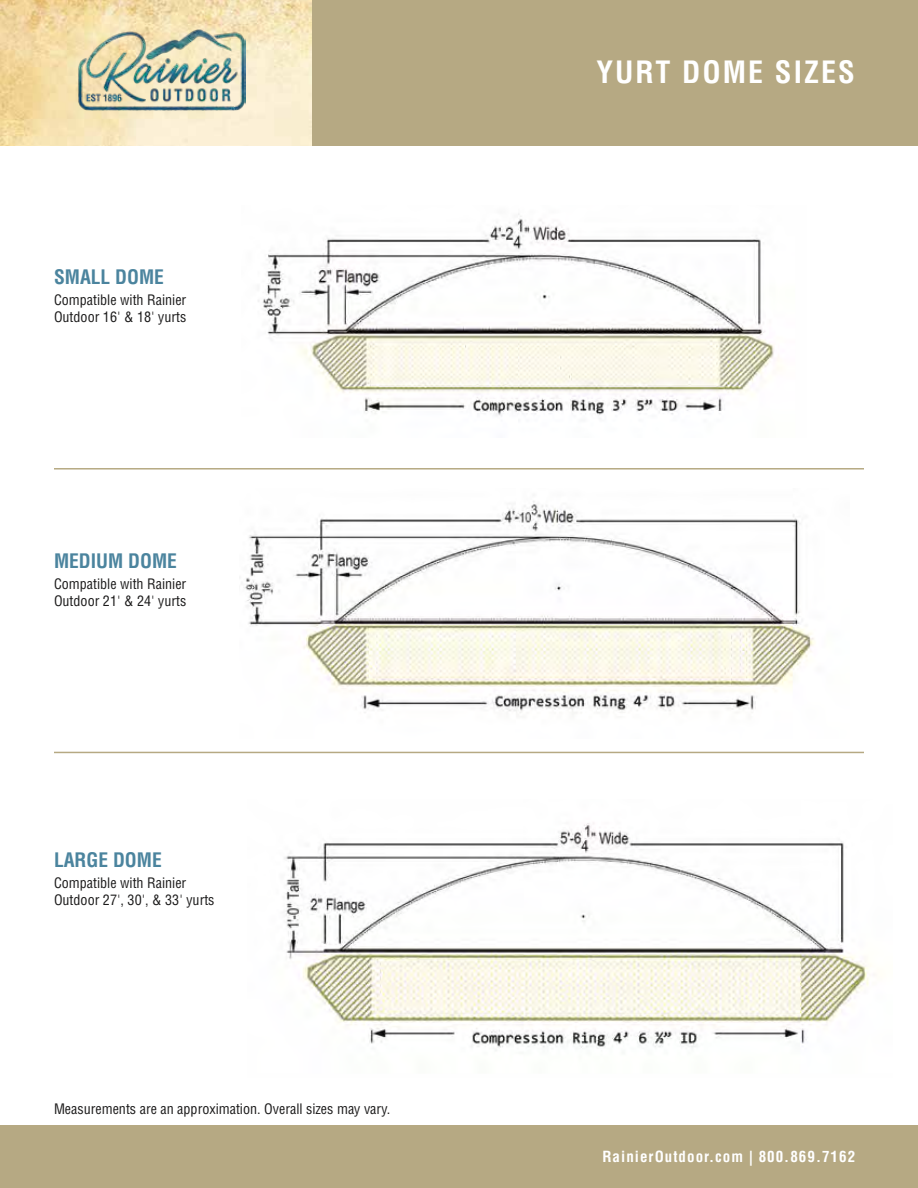
<style>
.page{position:relative;width:918px;height:1188px;background:#fff}
.page>*{position:absolute;margin:0;border:0;box-sizing:border-box;transform-origin:0 0}
.t1{font:700 condensed 30px "Helvetica";letter-spacing:.07em;color:#fff}
.t2{font:700 condensed 19.5px "Helvetica";color:#4b849e}
.t3{font:700 condensed 15px "Helvetica";letter-spacing:.07em;color:#fff}
.t4{font:condensed 14.1px/17px "Helvetica";color:#1c1b1b}
</style>
<div class="page">
<img style="left:0;top:0;width:312px;height:145px">
<div style="left:312px;top:0;width:606px;height:145px;background:#b6a983"></div>
<img style="left:77px;top:28px;width:169px;height:84px">
<div style="left:0;top:1125px;width:918px;height:63px;background:#b6a983"></div>
<hr style="left:54px;top:468px;width:810px;height:2px;background:#b6a983">
<hr style="left:54px;top:752px;width:810px;height:1px;background:#b6a983">
<img style="left:243px;top:501px;width:572px;height:214px">
<img style="left:258px;top:213px;width:522px;height:203px">
<img style="left:284px;top:823px;width:585px;height:228px">
<h2 class="t2" style="left:54px;top:265px;width:111px">SMALL DOME</h2>
<p class="t4" style="left:54px;top:292px;width:134px">Compatible with Rainier<br>Outdoor 16' &amp; 18' yurts</p>
<h2 class="t2" style="left:54px;top:549px;width:124px">MEDIUM DOME</h2>
<p class="t4" style="left:54px;top:575px;width:134px">Compatible with Rainier<br>Outdoor 21' &amp; 24' yurts</p>
<h2 class="t2" style="left:54px;top:847px;width:109px">LARGE DOME</h2>
<p class="t4" style="left:54px;top:874px;width:162px">Compatible with Rainier<br>Outdoor 27', 30', &amp; 33' yurts</p>
<p class="t4" style="left:54px;top:1100px;width:338px">Measurements are an approximation. Overall sizes may vary.</p>
<h1 class="t1" style="left:596px;top:53px;width:260px">YURT DOME SIZES</h1>
<p class="t3" style="left:602px;top:1147px;width:254px">RainierOutdoor.com | 800.869.7162</p>
</div>
